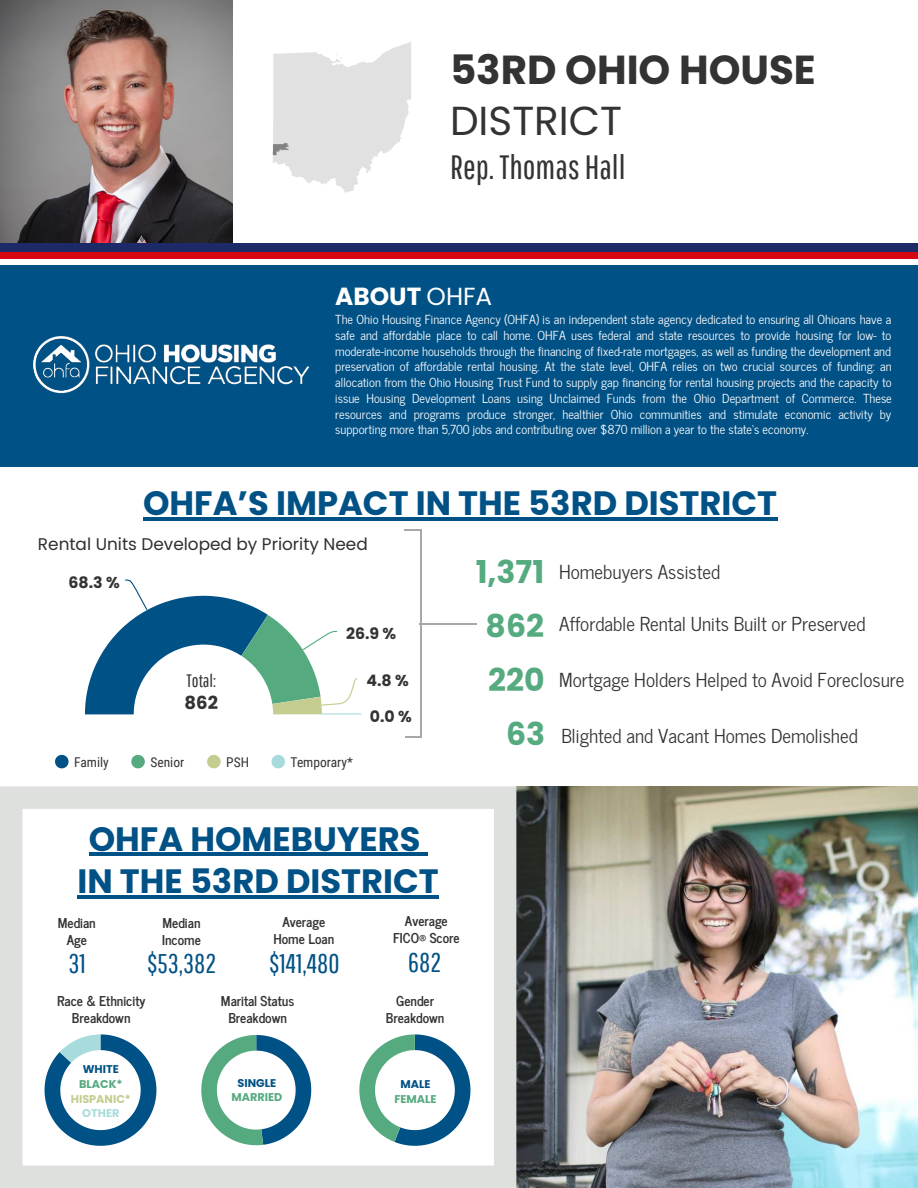
<style>
.page{position:relative;width:918px;height:1188px;background:#fff}
.page>*{position:absolute;margin:0;border:0;box-sizing:border-box;transform-origin:0 0}
.t1{font:700 40.5px "Poppins";color:#333}
.t2{font:40.5px "Poppins";color:#333}
.t3{font:700 33.75px/42.8px "Poppins";color:#005186;text-align:center}
.t4{font:33.75px "Pathway Gothic One";color:#333}
.t5{font:700 31.5px "Poppins";color:#56aa80}
.t6{font:27px "Pathway Gothic One";color:#005186}
.t7{font:700 24.75px "Poppins";color:#fff}
.t8{font:19.2px "News Cycle";color:#333}
.t9{font:18px "Pathway Gothic One";color:#333}
.t10{font:700 18px "Poppins";color:#333}
.t11{font:16.8px "Poppins";color:#2e2f2f}
.t12{font:700 15.75px "Poppins";color:#333}
.t13{font:700 13.5px/16.8px "News Cycle";color:#333;text-align:center}
.t14{font:13.5px "Roboto Condensed";color:#333}
.t15{font:12.3px/15.8px "News Cycle";color:#fff;text-align:justify}
.t16{font:700 11.25px "Poppins";color:#56aa80}
.t17{font:700 11.25px "Poppins";color:#005186}
.t18{font:700 11.25px "Poppins";color:#c4cc8f}
.t19{font:700 11.25px "Poppins";color:#a8dcdc}
.s1{font-weight:400}
.s2{font-family:"Poppins";font-weight:700;font-size:31.5px;color:#56aa80}
</style>
<div class="page">
<img style="left:0;top:0;width:233px;height:243px">
<img style="left:272px;top:42px;width:139px;height:151px">
<div style="left:0;top:266px;width:918px;height:201px;background:#005186"></div>
<hr style="left:143px;top:517px;width:634px;height:4px;background:#005186">
<div style="left:0;top:251px;width:918px;height:8px;background:#d5060f"></div>
<div style="left:0;top:243px;width:918px;height:9px;background:#1c2a67"></div>
<img style="left:33px;top:336px;width:277px;height:58px">
<img style="left:516px;top:786px;width:402px;height:402px">
<div style="left:0;top:786px;width:516px;height:402px;border:23px solid #dee0de"></div>
<hr style="left:89px;top:853px;width:332px;height:3px;background:#005186">
<svg style="left:421px;top:853px;width:7px;height:3px"></svg>
<hr style="left:77px;top:895px;width:362px;height:4px;background:#005186">
<svg style="left:45px;top:1034px;width:111px;height:112px"></svg>
<svg style="left:201px;top:1035px;width:110px;height:110px"></svg>
<svg style="left:359px;top:1034px;width:112px;height:112px"></svg>
<svg style="left:85px;top:579px;width:277px;height:136px"></svg>
<svg style="left:55px;top:755px;width:14px;height:13px"></svg>
<svg style="left:131px;top:755px;width:14px;height:13px"></svg>
<svg style="left:207px;top:755px;width:14px;height:13px"></svg>
<svg style="left:272px;top:755px;width:13px;height:13px"></svg>
<hr style="left:420px;top:623px;width:57px;height:1px;background:#a5a9a8">
<hr style="left:421px;top:530px;width:1px;height:208px;background:#a5a9a8">
<svg style="left:404px;top:530px;width:17px;height:1px"></svg>
<svg style="left:405px;top:737px;width:16px;height:1px"></svg>
<h1 class="t1" style="left:450px;top:47px;width:367px">53RD OHIO HOUSE</h1>
<h1 class="t2" style="left:450px;top:97px;width:174px">DISTRICT</h1>
<h2 class="t4" style="left:450px;top:147px;width:177px">Rep. Thomas Hall</h2>
<h3 class="t7" style="left:335px;top:282px;width:159px">ABOUT <span class="s1">OHFA</span></h3>
<p class="t15" style="left:335px;top:311px;width:558px">The Ohio Housing Finance Agency (OHFA) is an independent state agency dedicated to ensuring all Ohioans have a safe and affordable place to call home. OHFA uses federal and state resources to provide housing for low- to moderate-income households through the financing of fixed-rate mortgages, as well as funding the development and preservation of affordable rental housing. At the state level, OHFA relies on two crucial sources of funding: an allocation from the Ohio Housing Trust Fund to supply gap financing for rental housing projects and the capacity to issue Housing Development Loans using Unclaimed Funds from the Ohio Department of Commerce. These resources and programs produce stronger, healthier Ohio communities and stimulate economic activity by supporting more than 5,700 jobs and contributing over $870 million a year to the state’s economy.</p>
<h2 class="t3" style="left:143px;top:482px;width:636px">OHFA’S IMPACT IN THE 53RD DISTRICT</h2>
<h3 class="t11" style="left:38px;top:535px;width:331px">Rental Units Developed by Priority Need</h3>
<p class="t12" style="left:69px;top:574px;width:53px">68.3 %</p>
<h3 class="t9" style="left:186px;top:670px;width:31px">Total:</h3>
<h3 class="t10" style="left:185px;top:692px;width:35px">862</h3>
<p class="t12" style="left:346px;top:624px;width:52px">26.9 %</p>
<p class="t12" style="left:366px;top:672px;width:44px">4.8 %</p>
<p class="t12" style="left:370px;top:708px;width:43px">0.0 %</p>
<p class="t14" style="left:74px;top:753px;width:36px">Family</p>
<p class="t14" style="left:150px;top:753px;width:35px">Senior</p>
<p class="t14" style="left:226px;top:753px;width:24px">PSH</p>
<p class="t14" style="left:291px;top:753px;width:64px">Temporary*</p>
<h3 class="t5" style="left:476px;top:553px;width:70px">1,371</h3>
<h3 class="t8" style="left:559px;top:556px;width:163px">Homebuyers Assisted</h3>
<h3 class="t8" style="left:486px;top:608px;width:382px"><span class="s2">862</span> Affordable Rental Units Built or Preserved</h3>
<h3 class="t5" style="left:488px;top:661px;width:58px">220</h3>
<h3 class="t5" style="left:506px;top:715px;width:41px">63</h3>
<h3 class="t8" style="left:559px;top:664px;width:347px">Mortgage Holders Helped to Avoid Foreclosure</h3>
<h3 class="t8" style="left:561px;top:719px;width:298px">Blighted and Vacant Homes Demolished</h3>
<h2 class="t3" style="left:77px;top:817px;width:363px">OHFA HOMEBUYERS<br>IN THE 53RD DISTRICT</h2>
<p class="t13" style="left:58px;top:913px;width:40px">Median<br>Age</p>
<h3 class="t6" style="left:68px;top:947px;width:19px">31</h3>
<p class="t13" style="left:393px;top:911px;width:68px">Average<br>FICO® Score</p>
<h3 class="t6" style="left:408px;top:946px;width:34px">682</h3>
<p class="t13" style="left:273px;top:912px;width:62px">Average<br>Home Loan</p>
<h3 class="t6" style="left:269px;top:947px;width:72px">$141,480</h3>
<p class="t13" style="left:162px;top:913px;width:40px;text-align:left">Median<br>Income</p>
<h3 class="t6" style="left:147px;top:947px;width:71px">$53,382</h3>
<p class="t13" style="left:57px;top:991px;width:90px">Race &amp; Ethnicity<br>Breakdown</p>
<p class="t13" style="left:221px;top:991px;width:75px">Marital Status<br>Breakdown</p>
<p class="t13" style="left:386px;top:991px;width:60px">Gender<br>Breakdown</p>
<p class="t17" style="left:83px;top:1063px;width:38px">WHITE</p>
<p class="t16" style="left:79px;top:1077px;width:45px">BLACK*</p>
<p class="t18" style="left:71px;top:1092px;width:62px">HISPANIC*</p>
<p class="t19" style="left:82px;top:1107px;width:39px">OTHER</p>
<p class="t17" style="left:238px;top:1076px;width:40px">SINGLE</p>
<p class="t16" style="left:231px;top:1091px;width:52px">MARRIED</p>
<p class="t17" style="left:400px;top:1077px;width:32px">MALE</p>
<p class="t16" style="left:394px;top:1092px;width:44px">FEMALE</p>
</div>
